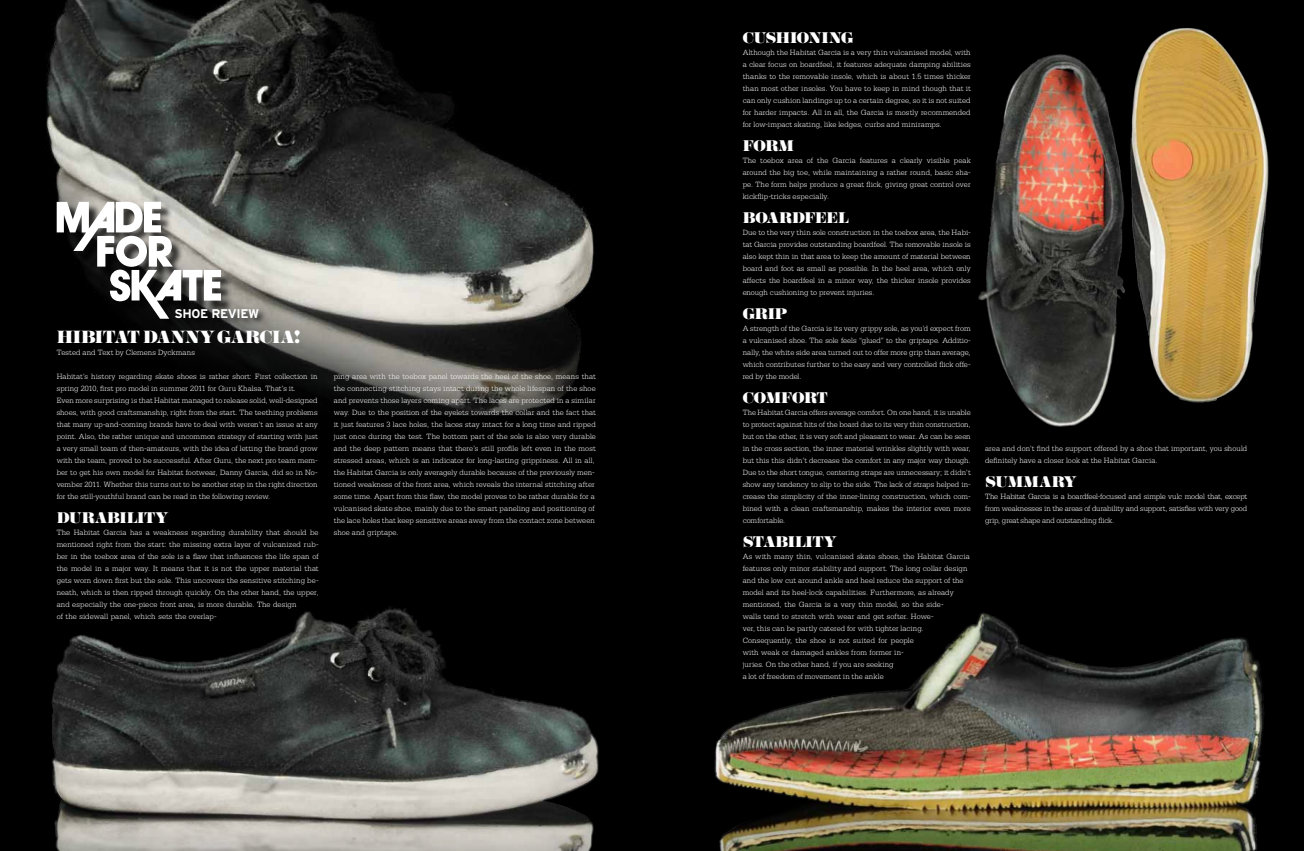
<style>
.page{position:relative;width:1304px;height:851px;background:#fff}
.page>*{position:absolute;margin:0;border:0;box-sizing:border-box;transform-origin:0 0}
.t1{font:16px "Sahara Bodoni";letter-spacing:-.01em;color:#fff}
.t2{font:14px "Sahara Bodoni";letter-spacing:-.01em;color:#fff}
.t3{font:700 12.6px "Interstate";letter-spacing:-.025em;color:#fff}
.t4{font:300 8px/12px "Serifa";letter-spacing:.01em;color:#fff;text-align:justify}
</style>
<div class="page">
<div style="left:0;top:0;width:1304px;height:850px;background:#000"></div>
<img style="left:46px;top:0;width:548px;height:415px">
<div style="left:58px;top:203px;width:176px;height:128px;background:#000;opacity:.75"></div>
<svg style="left:57px;top:202px;width:164px;height:117px"></svg>
<div style="left:173px;top:307px;width:94px;height:20px;background:#000;opacity:.75"></div>
<img style="left:714px;top:613px;width:550px;height:237px">
<img style="left:52px;top:607px;width:547px;height:243px">
<img style="left:978px;top:54px;width:142px;height:373px">
<img style="left:1120px;top:28px;width:149px;height:375px">
<h3 class="t3" style="left:174px;top:307px;width:86px">SHOE REVIEW</h3>
<h1 class="t1" style="left:57px;top:325px;width:245px">HIBITAT DANNY GARCIA!</h1>
<p class="t4" style="left:57px;top:346px;width:140px">Tested and Text by Clemens Dyckmans</p>
<p class="t4" style="left:57px;top:370px;width:263px;text-align:left">Habitat’s history regarding skate shoes is rather short: First collection in spring 2010, first pro model in summer 2011 for Guru Khalsa. That’s it.<br>Even more surprising is that Habitat managed to release solid, well-designed shoes, with good craftsmanship, right from the start. The teething problems that many up-and-coming brands have to deal with weren’t an issue at any point. Also, the rather unique and uncommon strategy of starting with just a very small team of then-amateurs, with the idea of letting the brand grow with the team, proved to be successful. After Guru, the next pro team mem&shy;ber to get his own model for Habitat footwear, Danny Garcia, did so in No&shy;vember 2011. Whether this turns out to be another step in the right direction for the still-youthful brand can be read in the following review.</p>
<h2 class="t2" style="left:57px;top:507px;width:38px">DURABI</h2>
<h2 class="t2" style="left:127px;top:507px;width:22px">LITY</h2>
<p class="t4" style="left:57px;top:526px;width:264px;text-align:left">The Habitat Garcia has a weakness regarding durability that should be mentioned right from the start: the missing extra layer of vulcanized rub&shy;ber in the toebox area of the sole is a flaw that influences the life span of the model in a major way. It means that it is not the upper material that gets worn down first but the sole. This uncovers the sensitive stitching be&shy;neath, which is then ripped through quickly. On the other hand, the upper, and especially the one-piece front area, is more durable. The design<br>of the sidewall panel, which sets the overlap-</p>
<p class="t4" style="left:334px;top:370px;width:264px;text-align:left">ping area with the toebox panel towards the heel of the shoe, means that the connecting stitching stays intact during the whole lifespan of the shoe and prevents those layers coming apart. The laces are protected in a similar way. Due to the position of the eyelets towards the collar and the fact that it just features 3 lace holes, the laces stay intact for a long time and ripped just once during the test. The bottom part of the sole is also very durable and the deep pattern means that there’s still profile left even in the most stressed areas, which is an indicator for long-lasting grippiness. All in all, the Habitat Garcia is only averagely durable because of the previously men&shy;tioned weakness of the front area, which reveals the internal stitching after some time. Apart from this flaw, the model proves to be rather durable for a vulcanised skate shoe, mainly due to the smart paneling and positioning of the lace holes that keep sensitive areas away from the contact zone between shoe and griptape.</p>
<h2 class="t2" style="left:743px;top:27px;width:79px">CUSHIONING</h2>
<p class="t4" style="left:743px;top:46px;width:230px">Although the Habitat Garcia is a very thin vulcanised model, with a clear focus on boardfeel, it features adequate damping abilities thanks to the removable insole, which is about 1.5 times thicker than most other insoles. You have to keep in mind though that it can only cushion landings up to a certain degree, so it is not suited for harder impacts. All in all, the Garcia is mostly recommended for low-impact skating, like ledges, curbs and miniramps.</p>
<h2 class="t2" style="left:743px;top:135px;width:53px">FORM</h2>
<p class="t4" style="left:743px;top:154px;width:230px">The toebox area of the Garcia features a clearly visible peak around the big toe, while maintaining a rather round, basic sha&shy;pe. The form helps produce a great flick, giving great control over kickflip-tricks especially.</p>
<h2 class="t2" style="left:743px;top:207px;width:38px">BOARDF</h2>
<h2 class="t2" style="left:815px;top:207px;width:34px">EEL</h2>
<p class="t4" style="left:743px;top:226px;width:230px">Due to the very thin sole construction in the toebox area, the Habi&shy;tat Garcia provides outstanding boardfeel. The removable insole is also kept thin in that area to keep the amount of material between board and foot as small as possible. In the heel area, which only affects the boardfeel in a minor way, the thicker insole provides enough cushioning to prevent injuries.</p>
<h2 class="t2" style="left:743px;top:303px;width:46px">GRIP</h2>
<p class="t4" style="left:743px;top:322px;width:230px">A strength of the Garcia is its very grippy sole, as you’d expect from a vulcanised shoe. The sole feels “glued” to the griptape. Additio&shy;nally, the white side area turned out to offer more grip than average, which contributes further to the easy and very controlled flick offe&shy;red by the model.</p>
<h2 class="t2" style="left:743px;top:387px;width:74px">COMFORT</h2>
<p class="t4" style="left:743px;top:406px;width:230px">The Habitat Garcia offers average comfort. On one hand, it is unable to protect against hits of the board due to its very thin construction, but on the other, it is very soft and pleasant to wear. As can be seen in the cross section, the inner material wrinkles slightly with wear, but this this didn’t decrease the comfort in any major way though.<br>Due to the short tongue, centering straps are unnecessary; it didn’t show any tendency to slip to the side. The lack of straps helped in&shy;crease the simplicity of the inner-lining construction, which com&shy;bined with a clean craftsmanship, makes the interior even more comfortable.</p>
<h2 class="t2" style="left:743px;top:531px;width:12px">STABI</h2>
<h2 class="t2" style="left:795px;top:531px;width:22px">LITY</h2>
<p class="t4" style="left:743px;top:550px;width:229px;text-align:left">As with many thin, vulcanised skate shoes, the Habitat Garcia features only minor stability and support. The long collar design and the low cut around ankle and heel reduce the support of the model and its heel-lock capabilities. Furthermore, as already mentioned, the Garcia is a very thin model, so the side-<br>walls tend to stretch with wear and get softer. Howe-<br>ver, this can be partly catered for with tighter lacing.<br>Consequently, the shoe is not suited for people<br>with weak or damaged ankles from former in-<br>juries. On the other hand, if you are seeking<br>a lot of freedom of movement in the ankle</p>
<p class="t4" style="left:985px;top:442px;width:264px">area and don’t find the support offered by a shoe that important, you should definitely have a closer look at the Habitat Garcia.</p>
<h2 class="t2" style="left:985px;top:471px;width:69px">SUMMARY</h2>
<p class="t4" style="left:985px;top:490px;width:264px">The Habitat Garcia is a boardfeel-focused and simple vulc model that, except from weaknesses in the areas of durability and support, satisfies with very good grip, great shape and outstanding flick.</p>
</div>
